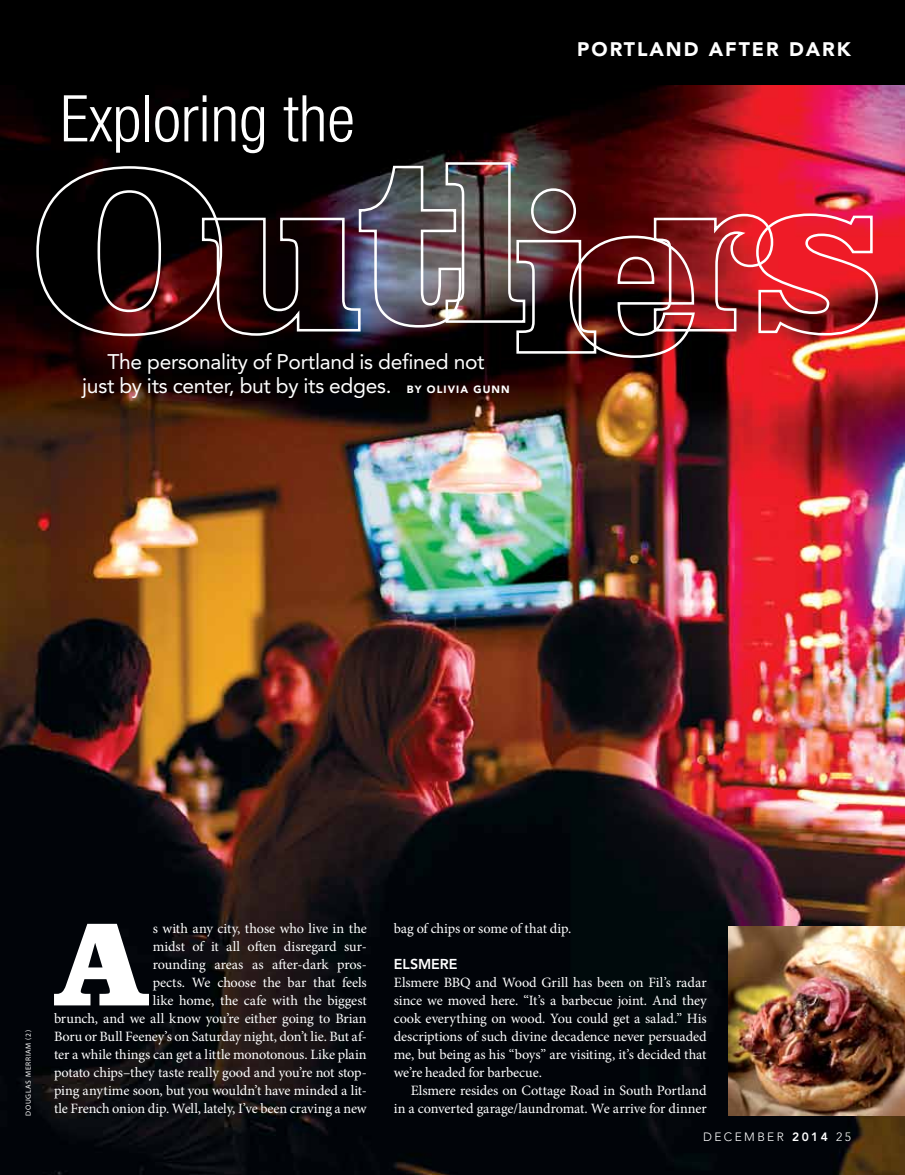
<style>
.page{position:relative;width:905px;height:1175px;background:#fff}
.page>*{position:absolute;margin:0;border:0;box-sizing:border-box;transform-origin:0 0}
.t1{font:900 121.5px "Clarendon BT";color:#fff}
.t2{font:300 condensed 64.5px "Helvetica Neue";color:#fff}
.t3{font:21px/24px "Avenir";letter-spacing:-.015em;color:#fff;text-align:center}
.t4{font:900 19.5px "Avenir";letter-spacing:.1em;color:#fff}
.t5{font:14.25px/18px "Minion Pro";letter-spacing:-.01em;color:#fff;text-align:right}
.t6{font:800 14.25px "Avenir";letter-spacing:-.005em;color:#fff}
.t7{font:300 12px "Avenir";letter-spacing:.2em;color:#fff}
.t8{font:7.5px "Myriad Pro";letter-spacing:.095em;color:#fff}
.s1{font-weight:900;font-size:10.5px}
.s2{font-weight:800}
</style>
<div class="page">
<img style="left:0;top:85px;width:904px;height:1089px">
<img style="left:728px;top:926px;width:176px;height:189px">
<div style="left:0;top:0;width:904px;height:85px;background:#000"></div>
<img style="left:35px;top:161px;width:844px;height:198px">
<h2 class="t2" style="left:60px;top:82px;width:296px">Exploring the</h2>
<h3 class="t4" style="left:577px;top:37px;width:275px">PORTLAND AFTER DARK</h3>
<h3 class="t3" style="left:82px;top:349px;width:429px">The personality of Portland is defined not<br>just by its center, but by its edges. <span class="s1">BY OLIVIA GUNN</span></h3>
<p class="t8" style="left:24px;top:1116px;width:87px;rotate:-90deg">Douglas Merriam (2)</p>
<h1 class="t1" style="left:58px;top:888px;width:87px">A</h1>
<p class="t5" style="left:54px;top:920px;width:314px">s with any city, those who live in the<br>midst of it all often disregard sur-<br>rounding areas as after-dark pros-<br>pects. We choose the bar that feels<br>like home, the cafe with the biggest<br>brunch, and we all know you’re either going to Brian Boru or Bull Feeney’s on Saturday night, don’t lie. But af&shy;ter a while things can get a little monotonous. Like plain potato chips–they taste really good and you’re not stop&shy;ping anytime soon, but you wouldn’t have minded a lit&shy;tle French onion dip. Well, lately, I’ve been craving a new</p>
<p class="t5" style="left:394px;top:919px;width:179px">bag of chips or some of that dip.</p>
<p class="t6" style="left:394px;top:956px;width:63px">ELSMERE</p>
<p class="t5" style="left:394px;top:973px;width:314px;text-align:justify">Elsmere BBQ and Wood Grill has been on Fil’s radar since we moved here. “It’s a barbecue joint. And they cook everything on wood. You could get a salad.” His descriptions of such divine decadence never persuaded me, but being as his “boys” are visiting, it’s decided that we’re headed for barbecue.</p>
<p class="t5" style="left:394px;top:1081px;width:314px">Elsmere resides on Cottage Road in South Portland<br>in a converted garage/laundromat. We arrive for dinner</p>
<p class="t7" style="left:703px;top:1129px;width:149px">DECEMBER <span class="s2">2014</span> 25</p>
</div>
